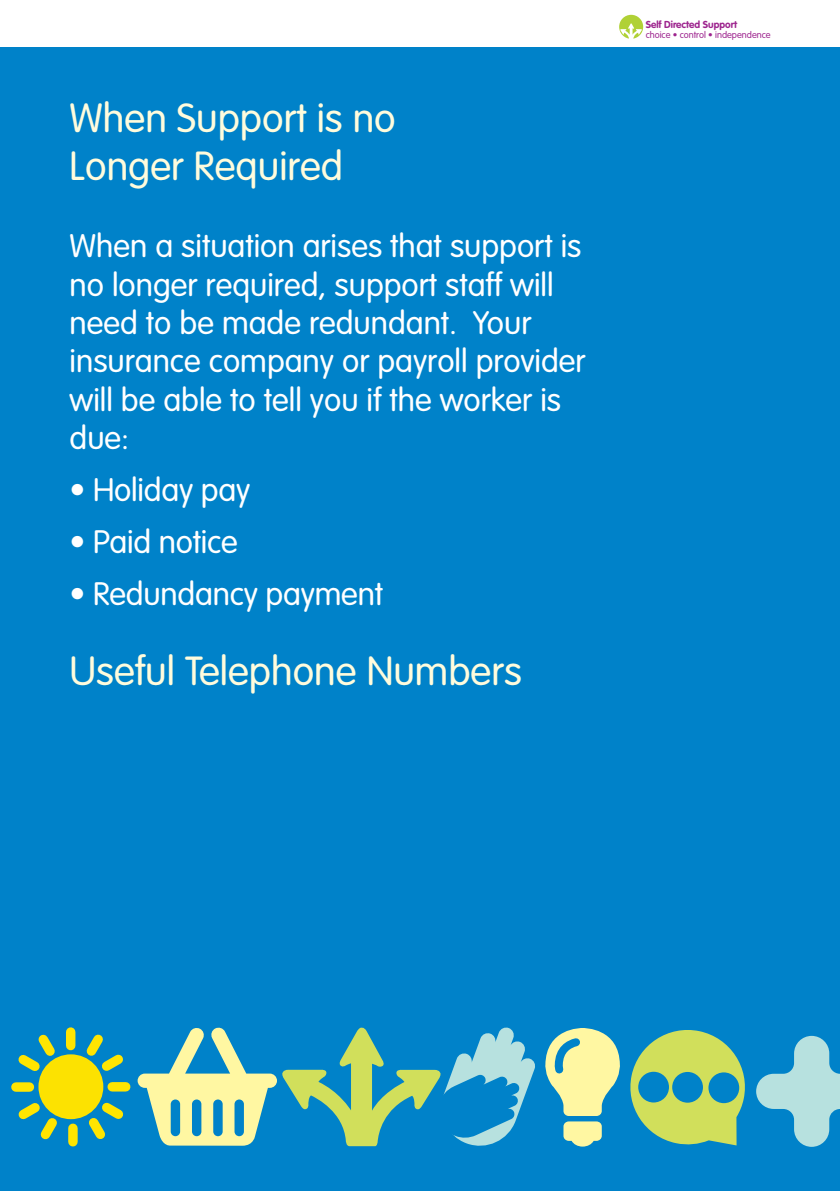
<style>
.page{position:relative;width:840px;height:1191px;background:#fff}
.page>*{position:absolute;margin:0;border:0;box-sizing:border-box;transform-origin:0 0}
.t1{font:300 40px/48px "VAG Rounded";color:#fffcdd}
.t2{font:300 32px/38.4px "VAG Rounded";color:#fff}
.t3{font:700 10px "VAG Rounded";color:#9d248e}
.t4{font:300 9.2px "VAG Rounded";color:#9d248e}
</style>
<div class="page">
<div style="left:0;top:48px;width:839px;height:1143px;background:#0082c9"></div>
<div style="left:618px;top:15px;width:24px;height:24px;background:#b0d136;border-radius:50%"></div>
<svg style="left:620px;top:23px;width:21px;height:16px"></svg>
<div style="left:38px;top:1054px;width:65px;height:65px;background:#fce201;border-radius:50%"></div>
<div style="left:66px;top:1032px;width:9px;height:13px;background:#ffe501"></div>
<div style="left:68px;top:1128px;width:10px;height:13px;background:#ffe501"></div>
<div style="left:16px;top:1082px;width:13px;height:9px;background:#ffe501"></div>
<div style="left:112px;top:1082px;width:14px;height:9px;background:#ffe501"></div>
<svg style="left:18px;top:1094px;width:47px;height:46px"></svg>
<svg style="left:78px;top:1034px;width:45px;height:45px"></svg>
<svg style="left:81px;top:1094px;width:43px;height:45px"></svg>
<svg style="left:18px;top:1034px;width:45px;height:45px"></svg>
<svg style="left:756px;top:1035px;width:83px;height:111px"></svg>
<svg style="left:545px;top:1028px;width:200px;height:119px"></svg>
<svg style="left:137px;top:1027px;width:398px;height:120px"></svg>
<p class="t1" style="left:70px;top:94px;width:327px">When Support is no<br>Longer Required</p>
<p class="t2" style="left:70px;top:227px;width:517px">When a situation arises that support is no longer required, support staff will need to be made redundant. Your insurance company or payroll provider will be able to tell you if the worker is due:</p>
<p class="t2" style="left:70px;top:471px;width:182px">• Holiday pay</p>
<p class="t2" style="left:70px;top:523px;width:170px">• Paid notice</p>
<p class="t2" style="left:70px;top:575px;width:315px">• Redundancy payment</p>
<p class="t1" style="left:70px;top:647px;width:453px">Useful Telephone Numbers</p>
<p class="t3" style="left:645px;top:19px;width:93px">Self Directed Support</p>
<p class="t4" style="left:645px;top:30px;width:126px">choice • control • independence</p>
</div>
